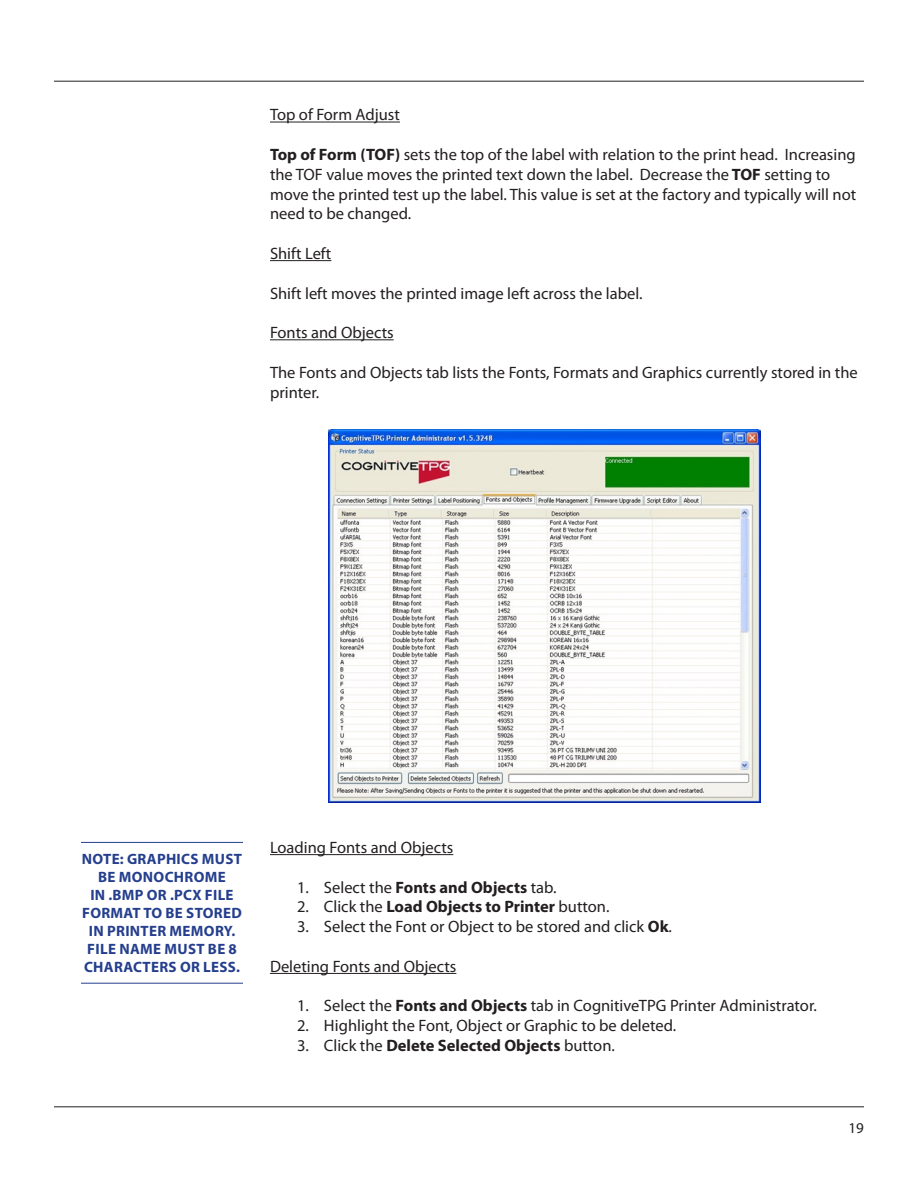
<style>
.page{position:relative;width:918px;height:1188px;background:#fff}
.page>*{position:absolute;margin:0;border:0;box-sizing:border-box;transform-origin:0 0}
.Bulleted_List{font:16.5px/19.8px "Myriad Pro";color:#231f20}
.Bulleted_List-2{font:700 16.5px "Myriad Pro";color:#231f20}
.NOTE{font:700 15px/18px "Myriad Pro";letter-spacing:.02em;color:#253f8e}
.t1{font:15px "Myriad Pro";color:#231f20}
.s1{font-weight:700}
.s2{font-weight:400}
</style>
<div class="page">
<hr style="left:54px;top:1107px;width:810px;height:1px;background:#231f20">
<hr style="left:54px;top:81px;width:810px;height:1px;background:#231f20">
<hr style="left:270px;top:122px;width:130px;height:1px;background:#231f20">
<hr style="left:270px;top:260px;width:61px;height:1px;background:#231f20">
<hr style="left:270px;top:339px;width:124px;height:1px;background:#231f20">
<hr style="left:270px;top:854px;width:183px;height:1px;background:#231f20">
<hr style="left:270px;top:973px;width:186px;height:1px;background:#231f20">
<img style="left:329px;top:430px;width:432px;height:373px">
<hr style="left:81px;top:842px;width:162px;height:1px;background:#253f8e">
<hr style="left:81px;top:983px;width:162px;height:1px;background:#253f8e">
<p class="Bulleted_List" style="left:270px;top:105px;width:131px">Top of Form Adjust</p>
<p class="Bulleted_List" style="left:270px;top:144px;width:588px"><span class="s1">TOP OF FORM (TOF)</span> sets the top of the label with relation to the print head. Increasing the TOF value moves the printed text down the label. Decrease the <span class="s1">TOF</span> setting to move the printed test up the label. This value is set at the factory and typically will not need to be changed.</p>
<p class="Bulleted_List" style="left:270px;top:243px;width:63px">Shift Left</p>
<p class="Bulleted_List" style="left:270px;top:283px;width:374px">Shift left moves the printed image left across the label.</p>
<p class="Bulleted_List" style="left:270px;top:322px;width:125px">Fonts and Objects</p>
<p class="Bulleted_List" style="left:270px;top:362px;width:589px">The Fonts and Objects tab lists the Fonts, Formats and Graphics currently stored in the printer.</p>
<p class="NOTE" style="left:82px;top:850px;width:56px">NOTE: GRAP</p>
<p class="NOTE" style="left:166px;top:850px;width:47px">HICS MUST</p>
<p class="NOTE" style="left:98px;top:868px;width:33px">BE MONOC</p>
<p class="NOTE" style="left:90px;top:868px;width:106px;text-indent:84px">HROME<br>IN .BMP OR .PCX</p>
<p class="NOTE" style="left:205px;top:886px;width:8px">FILE</p>
<p class="NOTE" style="left:82px;top:904px;width:11px">FORMAT</p>
<p class="NOTE" style="left:143px;top:904px;width:53px">TO BE STORED</p>
<p class="NOTE" style="left:89px;top:922px;width:28px">IN PRINTER</p>
<p class="NOTE" style="left:170px;top:922px;width:12px">MEMOR</p>
<p class="NOTE" style="left:224px;top:922px;width:13px">Y.</p>
<p class="NOTE" style="left:87px;top:940px;width:8px">FILE</p>
<p class="NOTE" style="left:119px;top:940px;width:12px">NAME</p>
<p class="NOTE" style="left:165px;top:940px;width:11px">MUST</p>
<p class="NOTE" style="left:208px;top:940px;width:30px">BE 8</p>
<p class="NOTE" style="left:84px;top:958px;width:30px">CHARACTERS</p>
<p class="NOTE" style="left:180px;top:958px;width:33px">OR LESS</p>
<p class="NOTE" style="left:236px;top:958px;width:5px">.</p>
<p class="Bulleted_List" style="left:270px;top:837px;width:185px">Loading Fonts and Objects</p>
<p class="Bulleted_List" style="left:297px;top:877px;width:261px">1. Select the <span class="s1">FONTS AND OBJECTS</span> tab.</p>
<p class="Bulleted_List-2" style="left:297px;top:896px;width:314px"><span class="s2">2. Click the</span> LOAD OBJECTS TO PRINTER <span class="s2">button.</span></p>
<p class="Bulleted_List" style="left:297px;top:916px;width:377px">3. Select the Font or Object to be stored and click <span class="s1">OK</span>.</p>
<p class="Bulleted_List" style="left:270px;top:956px;width:188px">Deleting Fonts and Objects</p>
<p class="Bulleted_List" style="left:297px;top:996px;width:521px">1. Select the <span class="s1">FONTS AND OBJECTS</span> tab in CognitiveTPG Printer Administrator.</p>
<p class="Bulleted_List" style="left:297px;top:1015px;width:381px">2. Highlight the Font, Object or Graphic to be deleted.</p>
<p class="Bulleted_List-2" style="left:297px;top:1035px;width:319px"><span class="s2">3. Click the</span> DELETE SELECTED OBJECTS <span class="s2">button.</span></p>
<p class="t1" style="left:849px;top:1119px;width:17px">19</p>
</div>
